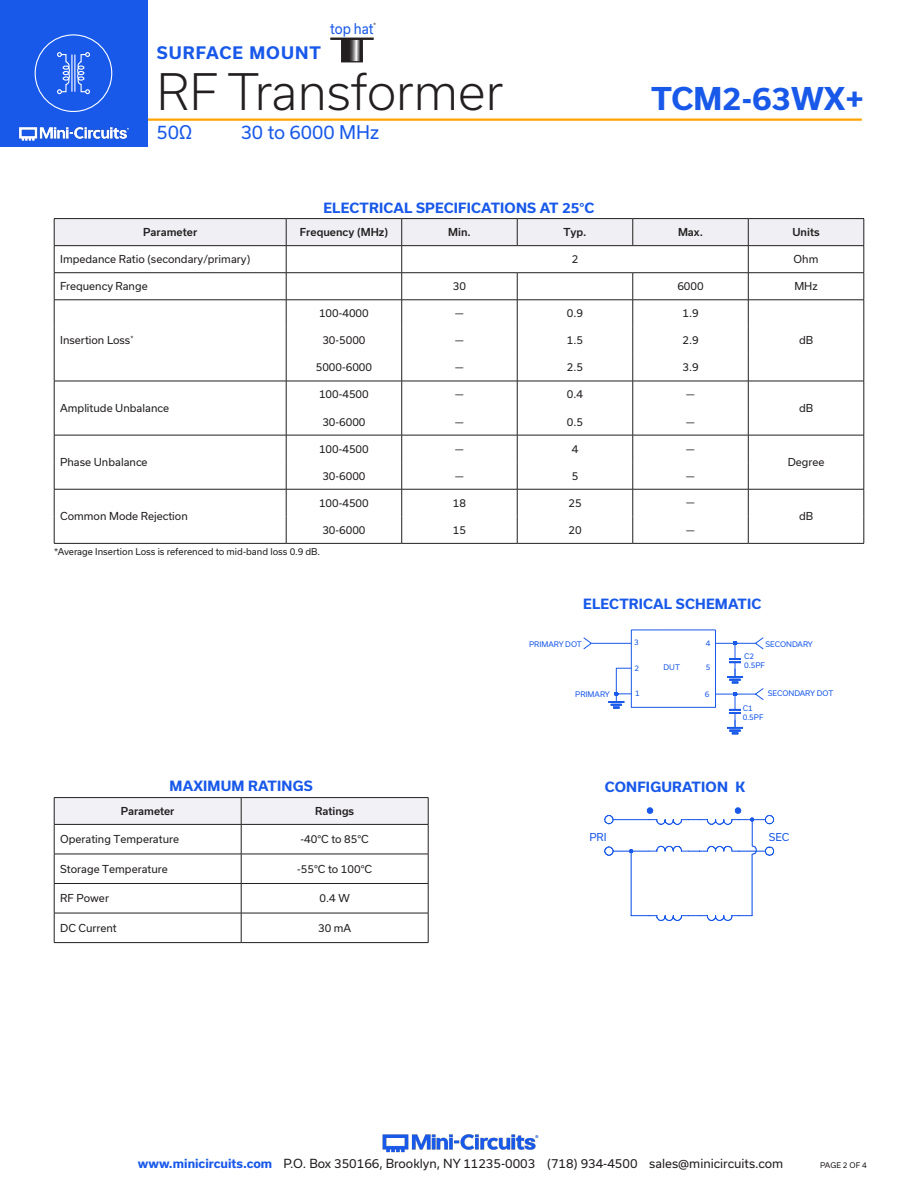
<style>
.page{position:relative;width:918px;height:1188px;background:#fff}
.page>*{position:absolute;margin:0;border:0;box-sizing:border-box;transform-origin:0 0}
.t1{font:300 48px "Usual";color:#231f20}
.t2{font:700 30px "Usual";color:#1859ea}
.t3{font:18px "Usual";color:#1859ea}
.t4{font:700 16.5px "Usual";letter-spacing:.065em;color:#1859ea}
.t5{font:14.1px "Usual";color:#1859ea;scale:.91 1}
.Blue_Headers{font:700 13.5px "Usual";letter-spacing:.015em;color:#1859ea}
.t6{font:12px "Usual";color:#231f20}
.Table_Body_Center{font:10.5px "Usual";color:#231f20}
.Table_Body_Left_Just{font:10.5px "Usual";color:#231f20}
.Table_Header_Center{font:500 10.5px "Usual";color:#231f20}
.Table_Header_Center-2{font:10.5px "Usual";color:#231f20}
.t7{font:10.35px "Usual";color:#1859ea}
.Notes{font:9px "Usual";color:#231f20}
.t8{font:7.5px "Usual";color:#231f20}
.t9{font:7.35px/8.9px "Usual";color:#1859ea}
.t10{font:5.4px "Usual";color:#000}
.s1{font-weight:700;color:#1859ea}
</style>
<div class="page">
<hr style="left:129px;top:118px;width:733px;height:3px;background:#ffa300">
<div style="left:0;top:0;width:147px;height:147px;background:#1859ea"></div>
<hr style="left:917px;top:0;width:1px;height:147px;background:#1859ea">
<img style="left:19px;top:126px;width:110px;height:15px">
<div style="left:35px;top:34px;width:77px;height:78px;border:1px solid #fff;border-radius:50%"></div>
<svg style="left:57px;top:52px;width:13px;height:42px"></svg>
<svg style="left:77px;top:52px;width:13px;height:42px"></svg>
<hr style="left:71px;top:55px;width:1px;height:37px;background:#fff">
<hr style="left:74px;top:55px;width:1px;height:37px;background:#fff">
<img style="left:382px;top:1134px;width:157px;height:19px">
<svg style="left:343px;top:40px;width:18px;height:20px"></svg>
<div style="left:341px;top:38px;width:22px;height:24px;border:1px solid #231f20"></div>
<hr style="left:330px;top:38px;width:44px;height:2px;background:#231f20">
<hr style="left:54px;top:218px;width:232px;height:1px;background:#231f20">
<hr style="left:286px;top:218px;width:116px;height:1px;background:#231f20">
<hr style="left:402px;top:218px;width:115px;height:1px;background:#231f20">
<hr style="left:517px;top:218px;width:116px;height:1px;background:#231f20">
<hr style="left:633px;top:218px;width:115px;height:1px;background:#231f20">
<hr style="left:748px;top:218px;width:116px;height:1px;background:#231f20">
<svg style="left:54px;top:219px;width:811px;height:324px"></svg>
<hr style="left:54px;top:543px;width:232px;height:1px;background:#231f20">
<hr style="left:286px;top:543px;width:116px;height:1px;background:#231f20">
<hr style="left:402px;top:543px;width:115px;height:1px;background:#231f20">
<hr style="left:517px;top:543px;width:116px;height:1px;background:#231f20">
<hr style="left:633px;top:543px;width:115px;height:1px;background:#231f20">
<hr style="left:748px;top:543px;width:116px;height:1px;background:#231f20">
<hr style="left:54px;top:797px;width:187px;height:1px;background:#231f20">
<hr style="left:241px;top:797px;width:187px;height:1px;background:#231f20">
<svg style="left:54px;top:798px;width:375px;height:144px"></svg>
<hr style="left:54px;top:942px;width:187px;height:1px;background:#231f20">
<hr style="left:241px;top:942px;width:187px;height:1px;background:#231f20">
<svg style="left:604px;top:807px;width:171px;height:114px"></svg>
<hr style="left:591px;top:643px;width:40px;height:1px;background:#1859ea">
<svg style="left:583px;top:637px;width:9px;height:13px"></svg>
<svg style="left:609px;top:629px;width:155px;height:105px"></svg>
<h3 class="t4" style="left:157px;top:43px;width:166px">SURFACE MOUNT</h3>
<h3 class="t5" style="left:330px;top:21px;width:49px">top hat</h3>
<p class="t10" style="left:373px;top:22px;width:4px">®</p>
<h1 class="t1" style="left:157px;top:64px;width:348px">RF Transformer</h1>
<h3 class="t3" style="left:157px;top:121px;width:37px">50Ω</h3>
<h3 class="t3" style="left:241px;top:121px;width:140px">30 to 6000 MHz</h3>
<p class="Blue_Headers" style="left:323px;top:200px;width:273px">ELECTRICAL SPECIFICATIONS AT 25°C</p>
<h2 class="t2" style="left:651px;top:81px;width:214px">TCM2-63WX+</h2>
<p class="Table_Header_Center" style="left:143px;top:226px;width:56px">Parameter</p>
<p class="Table_Header_Center" style="left:300px;top:226px;width:90px">Frequency (MHz)</p>
<p class="Table_Header_Center" style="left:448px;top:226px;width:24px">Min.</p>
<p class="Table_Header_Center" style="left:563px;top:226px;width:25px">Typ.</p>
<p class="Table_Header_Center" style="left:678px;top:226px;width:26px">Max.</p>
<p class="Table_Header_Center" style="left:792px;top:226px;width:29px">Units</p>
<p class="Table_Body_Left_Just" style="left:60px;top:253px;width:192px">Impedance Ratio (secondary/primary)</p>
<p class="Table_Body_Center" style="left:572px;top:253px;width:8px">2</p>
<p class="Table_Body_Center" style="left:794px;top:253px;width:26px">Ohm</p>
<p class="Table_Body_Left_Just" style="left:60px;top:280px;width:89px">Frequency Range</p>
<p class="Table_Body_Center" style="left:453px;top:280px;width:15px">30</p>
<p class="Table_Body_Center" style="left:677px;top:280px;width:28px">6000</p>
<p class="Table_Header_Center-2" style="left:794px;top:280px;width:25px">MHz</p>
<p class="Table_Body_Left_Just" style="left:60px;top:334px;width:75px">Insertion Loss<sup>*</sup></p>
<p class="Table_Body_Center" style="left:319px;top:307px;width:51px">100-4000</p>
<p class="Table_Body_Center" style="left:455px;top:307px;width:10px">—</p>
<p class="Table_Body_Center" style="left:567px;top:307px;width:18px">0.9</p>
<p class="Table_Body_Center" style="left:682px;top:307px;width:18px">1.9</p>
<p class="Table_Body_Center" style="left:322px;top:334px;width:45px">30-5000</p>
<p class="Table_Body_Center" style="left:455px;top:334px;width:10px">—</p>
<p class="Table_Body_Center" style="left:567px;top:334px;width:18px">1.5</p>
<p class="Table_Body_Center" style="left:682px;top:334px;width:18px">2.9</p>
<p class="Table_Body_Center" style="left:799px;top:334px;width:16px">dB</p>
<p class="Table_Body_Center" style="left:316px;top:361px;width:58px">5000-6000</p>
<p class="Table_Body_Center" style="left:455px;top:361px;width:10px">—</p>
<p class="Table_Body_Center" style="left:567px;top:361px;width:18px">2.5</p>
<p class="Table_Body_Center" style="left:682px;top:361px;width:18px">3.9</p>
<p class="Table_Body_Center" style="left:319px;top:388px;width:51px">100-4500</p>
<p class="Table_Body_Center" style="left:455px;top:388px;width:10px">—</p>
<p class="Table_Body_Center" style="left:567px;top:388px;width:18px">0.4</p>
<p class="Table_Body_Center" style="left:686px;top:388px;width:10px">—</p>
<p class="Table_Body_Left_Just" style="left:60px;top:402px;width:110px">Amplitude Unbalance</p>
<p class="Table_Body_Center" style="left:799px;top:402px;width:16px">dB</p>
<p class="Table_Body_Center" style="left:322px;top:416px;width:45px">30-6000</p>
<p class="Table_Body_Center" style="left:455px;top:416px;width:10px">—</p>
<p class="Table_Body_Center" style="left:567px;top:416px;width:18px">0.5</p>
<p class="Table_Body_Center" style="left:686px;top:416px;width:10px">—</p>
<p class="Table_Body_Center" style="left:319px;top:443px;width:51px">100-4500</p>
<p class="Table_Body_Center" style="left:455px;top:443px;width:10px">—</p>
<p class="Table_Body_Center" style="left:572px;top:443px;width:8px">4</p>
<p class="Table_Body_Center" style="left:686px;top:443px;width:10px">—</p>
<p class="Table_Body_Left_Just" style="left:60px;top:456px;width:89px">Phase Unbalance</p>
<p class="Table_Body_Center" style="left:788px;top:456px;width:38px">Degree</p>
<p class="Table_Body_Center" style="left:322px;top:470px;width:45px">30-6000</p>
<p class="Table_Body_Center" style="left:455px;top:470px;width:10px">—</p>
<p class="Table_Body_Center" style="left:572px;top:470px;width:8px">5</p>
<p class="Table_Body_Center" style="left:686px;top:470px;width:10px">—</p>
<p class="Table_Body_Center" style="left:319px;top:497px;width:51px">100-4500</p>
<p class="Table_Body_Center" style="left:453px;top:497px;width:15px">18</p>
<p class="Table_Body_Center" style="left:568px;top:497px;width:15px">25</p>
<p class="Table_Body_Center" style="left:686px;top:497px;width:10px">—</p>
<p class="Table_Body_Left_Just" style="left:60px;top:510px;width:129px">Common Mode Rejection</p>
<p class="Table_Body_Center" style="left:799px;top:510px;width:16px">dB</p>
<p class="Table_Body_Center" style="left:322px;top:524px;width:45px">30-6000</p>
<p class="Table_Body_Center" style="left:453px;top:524px;width:15px">15</p>
<p class="Table_Body_Center" style="left:568px;top:524px;width:15px">20</p>
<p class="Table_Body_Center" style="left:686px;top:524px;width:10px">—</p>
<p class="Notes" style="left:54px;top:546px;width:267px">*Average Insertion Loss is referenced to mid-band loss 0.9 dB.</p>
<p class="Blue_Headers" style="left:170px;top:778px;width:145px">MAXIMUM RATINGS</p>
<p class="Table_Header_Center" style="left:121px;top:805px;width:55px">Parameter</p>
<p class="Table_Header_Center" style="left:315px;top:805px;width:40px">Ratings</p>
<p class="Table_Body_Left_Just" style="left:60px;top:833px;width:120px">Operating Temperature</p>
<p class="Table_Body_Center" style="left:301px;top:833px;width:70px">-40°C to 85°C</p>
<p class="Table_Body_Left_Just" style="left:60px;top:863px;width:109px">Storage Temperature</p>
<p class="Table_Body_Center" style="left:297px;top:863px;width:76px">-55°C to 100°C</p>
<p class="Table_Body_Left_Just" style="left:60px;top:892px;width:50px">RF Power</p>
<p class="Table_Body_Center" style="left:320px;top:892px;width:32px">0.4 W</p>
<p class="Table_Body_Left_Just" style="left:60px;top:922px;width:58px">DC Current</p>
<p class="Table_Body_Center" style="left:318px;top:922px;width:35px">30 mA</p>
<p class="Blue_Headers" style="left:583px;top:596px;width:179px">ELECTRICAL SCHEMATIC</p>
<p class="t9" style="left:634px;top:638px;width:6px">3</p>
<p class="t9" style="left:635px;top:664px;width:6px">2</p>
<p class="t9" style="left:635px;top:689px;width:6px">1</p>
<p class="t9" style="left:705px;top:690px;width:6px">6</p>
<p class="t9" style="left:706px;top:639px;width:6px">4</p>
<p class="t9" style="left:766px;top:640px;width:49px">SECONDARY</p>
<p class="t9" style="left:529px;top:640px;width:54px">PRIMARY DOT</p>
<p class="t9" style="left:744px;top:652px;width:22px">C2<br>0.5PF</p>
<p class="t9" style="left:743px;top:704px;width:22px">C1<br>0.5PF</p>
<p class="t9" style="left:706px;top:663px;width:6px">5</p>
<p class="t9" style="left:664px;top:663px;width:18px">DUT</p>
<p class="t9" style="left:575px;top:690px;width:36px">PRIMARY</p>
<p class="t9" style="left:768px;top:689px;width:67px">SECONDARY DOT</p>
<p class="Blue_Headers" style="left:605px;top:779px;width:142px">CONFIGURATION K</p>
<p class="t7" style="left:589px;top:831px;width:19px">PRI</p>
<p class="t7" style="left:769px;top:831px;width:22px">SEC</p>
<p class="t6" style="left:138px;top:1157px;width:647px"><span class="s1">www.minicircuits.com</span> P.O. Box 350166, Brooklyn, NY 11235-0003 (718) 934-4500 sales@minicircuits.com</p>
<p class="t8" style="left:820px;top:1161px;width:48px">PAGE 2 OF 4</p>
</div>
